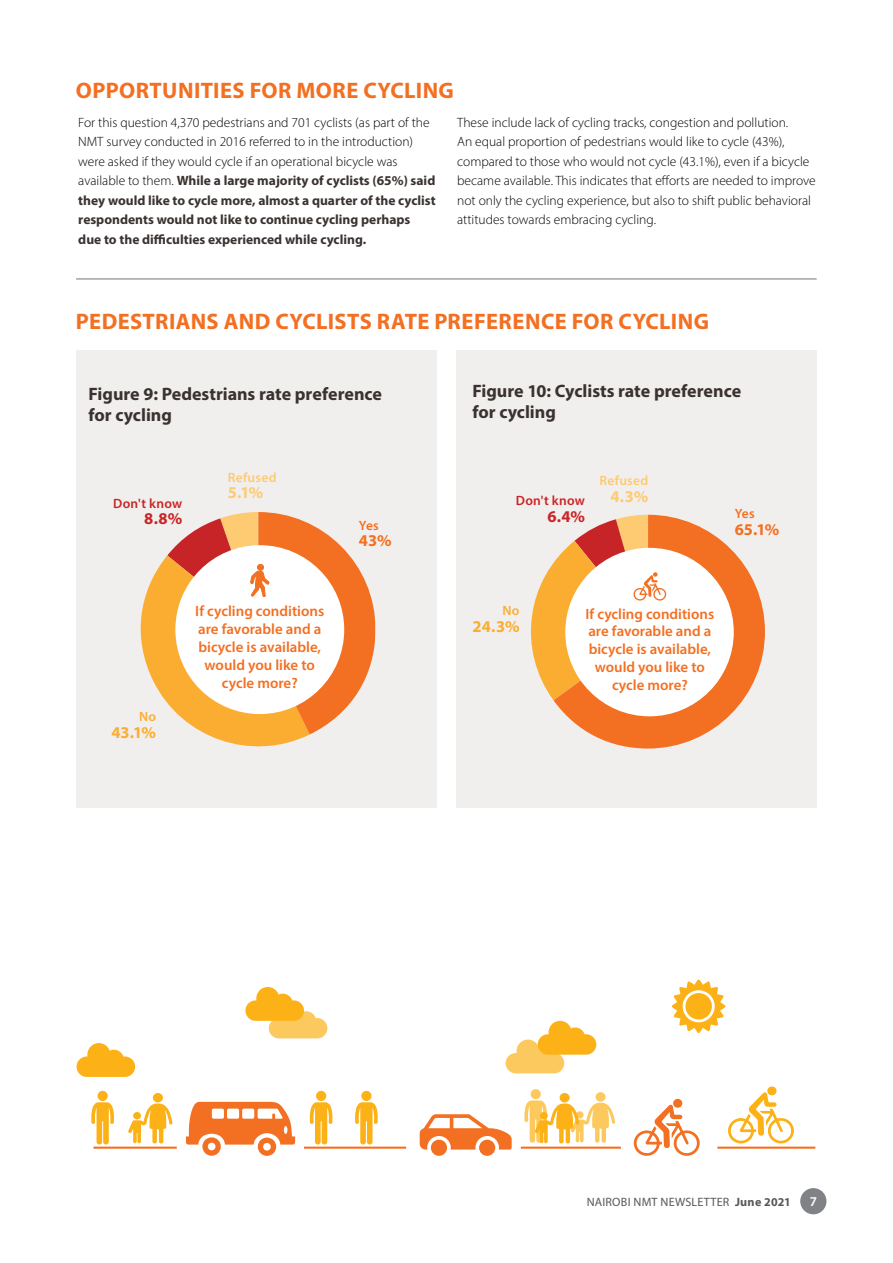
<style>
.page{position:relative;width:893px;height:1263px;background:#fff}
.page>*{position:absolute;margin:0;border:0;box-sizing:border-box;transform-origin:0 0}
.t1{font:700 22.5px "Myriad Pro";letter-spacing:.015em;color:#f36f21}
.t2{font:700 18px/20.7px "Myriad Pro";color:#3a3230}
.t3{font:700 16.5px "Myriad Pro";color:#fbad32}
.t4{font:700 16.5px "Myriad Pro";color:#f36f21}
.t5{font:700 16.5px "Myriad Pro";color:#c92427}
.t6{font:700 16.5px "Myriad Pro";color:#feca72}
.t7{font:600 15px/17.9px "Myriad Pro";color:#f36f21;text-align:center}
.t8{font:600 14.85px/17.9px "Myriad Pro";color:#f36f21;text-align:center}
.t9{font:700 13.5px/19.5px "Myriad Pro";color:#3a3230}
.t10{font:300 13.5px/19.5px "Myriad Pro";color:#000}
.t11{font:600 13.5px "Myriad Pro";letter-spacing:.015em;color:#c92427}
.t12{font:600 13.5px "Myriad Pro";letter-spacing:.02em;color:#feca72}
.t13{font:600 13.5px "Myriad Pro";letter-spacing:-.015em;color:#f36f21}
.t14{font:600 13.5px "Myriad Pro";color:#fbad32}
.t15{font:600 13.5px "Myriad Pro";color:#fff}
.t16{font:12.15px "Myriad Pro";letter-spacing:.02em;color:#58595b}
.s1{font-weight:300;color:#000}
.s2{font-weight:700}
.s3{font-weight:700;font-size:12px}
</style>
<div class="page">
<div style="left:800px;top:1188px;width:26px;height:26px;background:#808285;border-radius:50%"></div>
<div style="left:76px;top:350px;width:361px;height:457px;background:#f1efed"></div>
<svg style="left:140px;top:512px;width:235px;height:235px"></svg>
<div style="left:456px;top:350px;width:361px;height:457px;background:#f1efed"></div>
<svg style="left:553px;top:516px;width:212px;height:232px;fill:#f36f21"></svg>
<div style="left:565px;top:548px;width:169px;height:168px;background:#fff;border-radius:50%"></div>
<svg style="left:530px;top:515px;width:136px;height:185px"></svg>
<hr style="left:76px;top:278px;width:741px;height:1px;background:#808285">
<div style="left:767px;top:1086px;width:9px;height:9px;background:#fcb116;border-radius:50%"></div>
<svg style="left:728px;top:1092px;width:66px;height:52px"></svg>
<svg style="left:420px;top:1114px;width:92px;height:35px"></svg>
<div style="left:479px;top:1140px;width:16px;height:16px;background:#f36f21;border-radius:50%"></div>
<div style="left:431px;top:1140px;width:16px;height:16px;background:#f36f21;border-radius:50%"></div>
<svg style="left:186px;top:1101px;width:109px;height:55px"></svg>
<hr style="left:93px;top:1146px;width:84px;height:3px;background:#f36f21">
<hr style="left:304px;top:1146px;width:102px;height:3px;background:#f36f21">
<hr style="left:521px;top:1146px;width:100px;height:3px;background:#f36f21">
<hr style="left:717px;top:1146px;width:98px;height:3px;background:#f36f21">
<svg style="left:128px;top:1093px;width:45px;height:50px"></svg>
<svg style="left:672px;top:979px;width:53px;height:54px"></svg>
<svg style="left:77px;top:1043px;width:58px;height:34px"></svg>
<svg style="left:245px;top:987px;width:82px;height:51px"></svg>
<svg style="left:506px;top:1021px;width:90px;height:52px"></svg>
<svg style="left:531px;top:1089px;width:10px;height:10px"></svg>
<svg style="left:355px;top:1102px;width:23px;height:42px"></svg>
<div style="left:361px;top:1091px;width:10px;height:10px;background:#fcb116;border-radius:50%"></div>
<svg style="left:310px;top:1102px;width:22px;height:42px"></svg>
<div style="left:316px;top:1091px;width:10px;height:10px;background:#fcb116;border-radius:50%"></div>
<svg style="left:91px;top:1102px;width:23px;height:42px"></svg>
<div style="left:98px;top:1091px;width:10px;height:10px;background:#fcb116;border-radius:50%"></div>
<svg style="left:524px;top:1092px;width:91px;height:51px"></svg>
<div style="left:673px;top:1099px;width:9px;height:9px;background:#f36f21;border-radius:50%"></div>
<svg style="left:633px;top:1104px;width:67px;height:52px"></svg>
<h1 class="t1" style="left:76px;top:75px;width:380px">OPPORTUNITIES FOR MORE CYCLING</h1>
<p class="t9" style="left:78px;top:112px;width:359px"><span class="s1">For this question 4,370 pedestrians and 701 cyclists (as part of the NMT survey conducted in 2016 referred to in the introduction) were asked if they would cycle if an operational bicycle was available to them.</span> While a large majority of cyclists (65%) said they would like to cycle more, almost a quarter of the cyclist respondents would not like to continue cycling perhaps due to the difficulties experienced while cycling.</p>
<p class="t10" style="left:457px;top:112px;width:360px">These include lack of cycling tracks, congestion and pollution.<br>An equal proportion of pedestrians would like to cycle (43%), compared to those who would not cycle (43.1%), even if a bicycle became available. This indicates that efforts are needed to improve not only the cycling experience, but also to shift public behavioral attitudes towards embracing cycling.</p>
<h1 class="t1" style="left:76px;top:306px;width:635px">PEDESTRIANS AND CYCLISTS RATE PREFERENCE FOR CYCLING</h1>
<h2 class="t2" style="left:88px;top:383px;width:295px">Figure 9: Pedestrians rate preference for cycling</h2>
<p class="t11" style="left:113px;top:495px;width:71px">Don't know</p>
<p class="t5" style="left:144px;top:508px;width:40px">8.8%</p>
<p class="t12" style="left:228px;top:468px;width:50px">Refused</p>
<p class="t6" style="left:228px;top:482px;width:37px">5.1%</p>
<p class="t14" style="left:139px;top:708px;width:19px">No</p>
<p class="t3" style="left:111px;top:721px;width:46px">43.1%</p>
<p class="t7" style="left:195px;top:602px;width:130px">If cycling conditions are favorable and a bicycle is available, would you like to cycle more?</p>
<p class="t13" style="left:359px;top:517px;width:21px">Yes</p>
<p class="t4" style="left:359px;top:530px;width:34px">43%</p>
<h2 class="t2" style="left:472px;top:380px;width:270px">Figure 10: Cyclists rate preference for cycling</h2>
<p class="t11" style="left:516px;top:492px;width:71px">Don't know</p>
<p class="t5" style="left:547px;top:505px;width:39px">6.4%</p>
<p class="t12" style="left:600px;top:472px;width:50px">Refused</p>
<p class="t6" style="left:610px;top:485px;width:39px">4.3%</p>
<p class="t13" style="left:735px;top:505px;width:21px">Yes</p>
<p class="t4" style="left:735px;top:518px;width:46px">65.1%</p>
<p class="t14" style="left:503px;top:602px;width:19px">No</p>
<p class="t3" style="left:473px;top:615px;width:49px">24.3%</p>
<p class="t8" style="left:585px;top:604px;width:130px">If cycling conditions are favorable and a bicycle is available, would you like to cycle more?</p>
<p class="t16" style="left:587px;top:1194px;width:206px">NAIROBI NMT NEWSLETTER <span class="s2">June</span> <span class="s3">2021</span></p>
<p class="t15" style="left:810px;top:1193px;width:9px">7</p>
</div>
